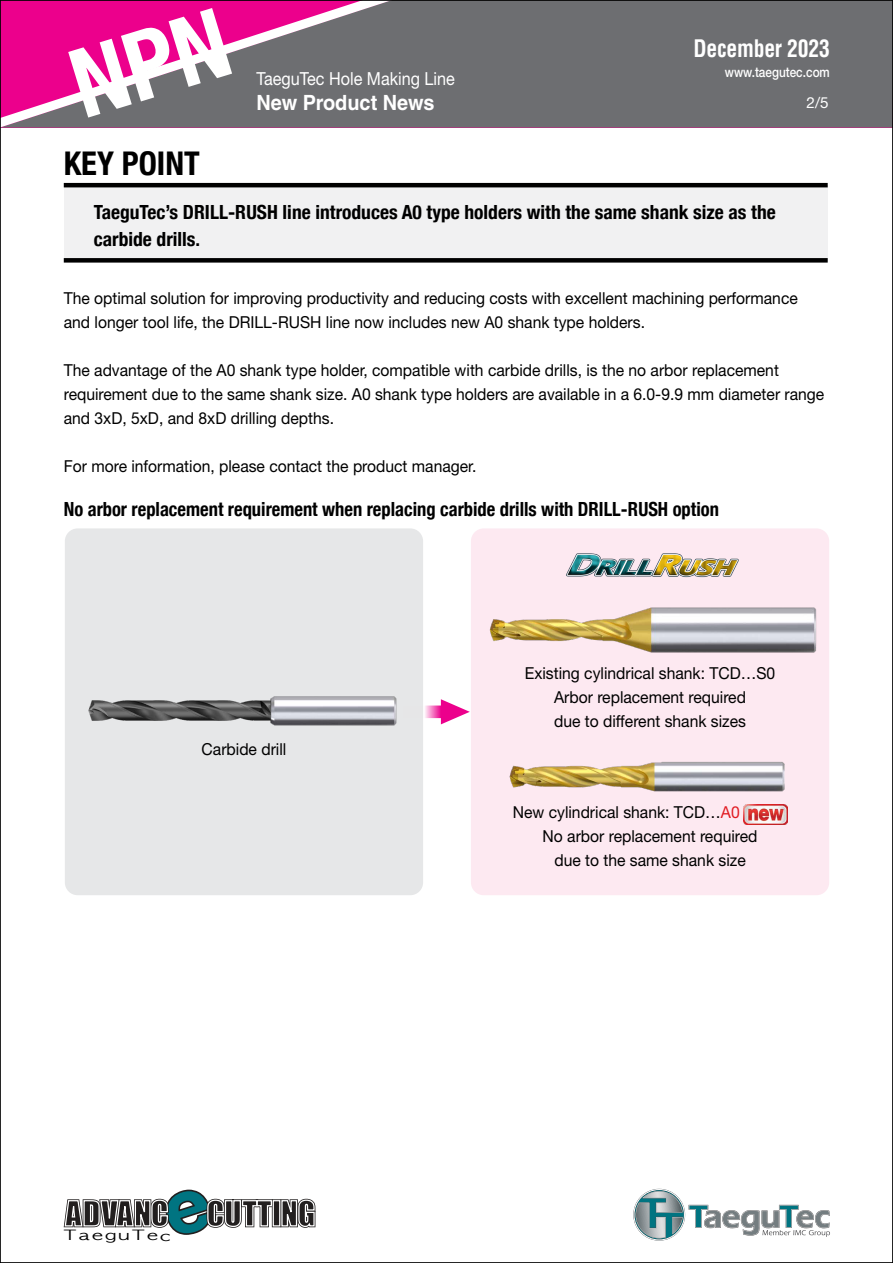
<style>
.page{position:relative;width:893px;height:1263px;background:#fff}
.page>*{position:absolute;margin:0;border:0;box-sizing:border-box;transform-origin:0 0}
.t1{font:700 condensed 32.7px "Helvetica Neue";color:#000}
.t2{font:700 condensed 23.55px "Helvetica LT Std";letter-spacing:-.01em;color:#fff;scale:.92 1}
.t3{font:700 21px "Helvetica LT Std";color:#fff;scale:.95 1}
.t4{font:700 condensed 19.5px/27px "Helvetica Neue";color:#000}
.t5{font:700 condensed 19.5px "Helvetica Neue";color:#000;scale:.95 1}
.t6{font:18px "Helvetica Neue LT Std";color:#fff;scale:.9 1}
.t7{font:16.5px/24px "Helvetica Neue LT Std";color:#000;scale:.95 1}
.t8{font:15.3px "Helvetica Neue LT Std";color:#fff}
.t9{font:500 13.8px "Helvetica Neue LT Std";color:#fff;scale:.85 1}
.t10{font:13.35px "Helvetica World";letter-spacing:.105em;color:#000;scale:1.5 1}
.s1{color:#e11b22}
</style>
<div class="page">
<div style="left:423px;top:2px;width:468px;height:126px;background:#6d6e71"></div>
<svg style="left:2px;top:2px;width:421px;height:126px;background:#9b5581"></svg>
<svg style="left:63px;top:1189px;width:253px;height:46px"></svg>
<svg style="left:633px;top:1188px;width:197px;height:53px"></svg>
<div style="left:64px;top:185px;width:764px;height:75px;background:#f1f1f2"></div>
<hr style="left:64px;top:183px;width:764px;height:4px;background:#000">
<div style="left:64px;top:258px;width:764px;height:5px;background:#000"></div>
<div style="left:65px;top:528px;width:358px;height:367px;background:#e6e7e8;border-radius:13px"></div>
<div style="left:471px;top:528px;width:358px;height:367px;background:#fde9f1;border-radius:13px"></div>
<img style="left:88px;top:696px;width:309px;height:30px">
<img style="left:744px;top:805px;width:43px;height:19px">
<img style="left:566px;top:553px;width:173px;height:25px">
<img style="left:509px;top:761px;width:277px;height:44px">
<svg style="left:425px;top:699px;width:45px;height:25px"></svg>
<img style="left:489px;top:607px;width:328px;height:46px">
<svg style="left:68px;top:7px;width:164px;height:111px;background:#c13c8c"></svg>
<p class="t6" style="left:256px;top:67px;width:222px">TaeguTec Hole Making Line</p>
<p class="t3" style="left:256px;top:90px;width:189px">New Product News</p>
<h2 class="t2" style="left:693px;top:33px;width:150px">December 2023</h2>
<p class="t9" style="left:725px;top:64px;width:125px">www.taegutec.com</p>
<p class="t8" style="left:807px;top:94px;width:24px">2/5</p>
<h1 class="t1" style="left:64px;top:143px;width:137px">KEY POINT</h1>
<p class="t4" style="left:94px;top:198px;width:684px">TaeguTec’s DRILL-RUSH line introduces A0 type holders with the same shank size as the carbide drills.</p>
<p class="t7" style="left:64px;top:286px;width:774px">The optimal solution for improving productivity and reducing costs with excellent machining performance and longer tool life, the DRILL-RUSH line now includes new A0 shank type holders.</p>
<p class="t7" style="left:64px;top:358px;width:802px">The advantage of the A0 shank type holder, compatible with carbide drills, is the no arbor replacement requirement due to the same shank size. A0 shank type holders are available in a 6.0-9.9 mm diameter range and 3xD, 5xD, and 8xD drilling depths.</p>
<p class="t7" style="left:64px;top:454px;width:436px">For more information, please contact the product manager.</p>
<p class="t5" style="left:64px;top:497px;width:691px">No arbor replacement requirement when replacing carbide drills with DRILL-RUSH option</p>
<p class="t7" style="left:202px;top:737px;width:91px">Carbide drill</p>
<p class="t10" style="left:63px;top:1228px;width:73px">TaeguTec</p>
<p class="t7" style="left:525px;top:661px;width:265px;text-align:center">Existing cylindrical shank: TCD…S0<br>Arbor replacement required<br>due to different shank sizes</p>
<p class="t7" style="left:513px;top:800px;width:240px">New cylindrical shank: TCD…<span class="s1">A0</span></p>
<p class="t7" style="left:543px;top:824px;width:228px">No arbor replacement required</p>
<p class="t7" style="left:554px;top:848px;width:203px">due to the same shank size</p>
</div>
